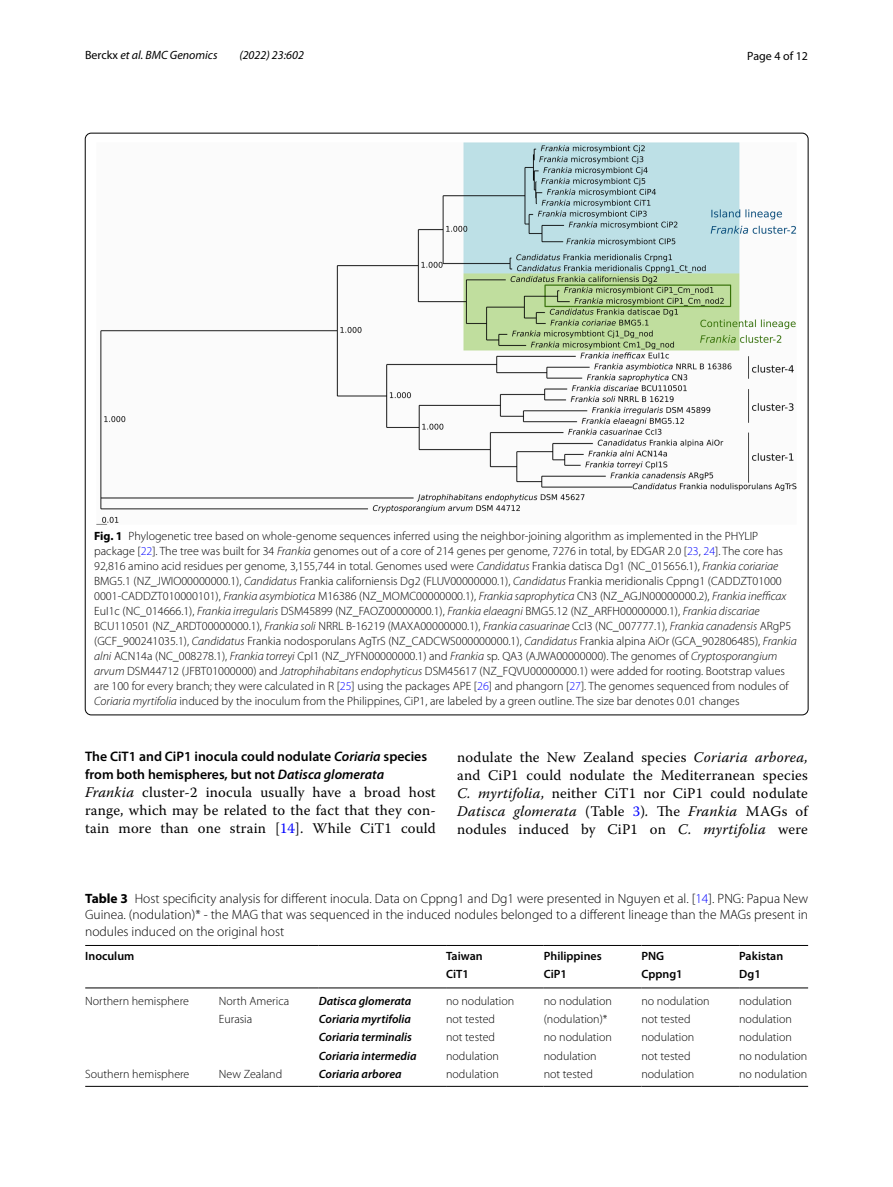
<style>
.page{position:relative;width:893px;height:1187px;background:#fff}
.page>*{position:absolute;margin:0;border:0;box-sizing:border-box;transform-origin:0 0}
.t1{font:14.7px/18px "Warnock Pro";letter-spacing:.015em;color:#000;text-align:justify}
.t2{font:600 13.8px/18px "Myriad Pro";color:#000}
.t3{font:300 13.5px/16.5px "Myriad Pro";color:#000;text-align:justify}
.t4{font:300 12px/15px "Myriad Pro";color:#000}
.t5{font:italic 600 12px "Myriad Pro";color:#000}
.t6{font:600 12px "Myriad Pro";color:#000}
.t7{font:italic 12px "Myriad Pro";color:#000}
.t8{font:12px "Myriad Pro";color:#000}
.s1{font-style:normal}
.s2{font-weight:700}
.s3{color:#00f}
.s4{font-style:italic}
</style>
<div class="page">
<img style="left:97px;top:142px;width:700px;height:382px">
<hr style="left:85px;top:945px;width:134px;height:1px;background:#000">
<hr style="left:219px;top:945px;width:100px;height:1px;background:#000">
<hr style="left:319px;top:945px;width:127px;height:1px;background:#000">
<hr style="left:85px;top:987px;width:134px;height:1px;background:#000">
<hr style="left:219px;top:987px;width:100px;height:1px;background:#000">
<hr style="left:319px;top:987px;width:127px;height:1px;background:#000">
<hr style="left:446px;top:945px;width:98px;height:1px;background:#000">
<hr style="left:544px;top:945px;width:97px;height:1px;background:#000">
<hr style="left:641px;top:945px;width:98px;height:1px;background:#000">
<hr style="left:739px;top:945px;width:69px;height:1px;background:#000">
<hr style="left:446px;top:987px;width:98px;height:1px;background:#000">
<hr style="left:544px;top:987px;width:97px;height:1px;background:#000">
<hr style="left:641px;top:987px;width:98px;height:1px;background:#000">
<hr style="left:739px;top:987px;width:69px;height:1px;background:#000">
<hr style="left:85px;top:1085px;width:134px;height:1px;background:#000">
<hr style="left:219px;top:1085px;width:100px;height:1px;background:#000">
<hr style="left:319px;top:1085px;width:127px;height:1px;background:#000">
<hr style="left:446px;top:1085px;width:98px;height:1px;background:#000">
<hr style="left:544px;top:1085px;width:97px;height:1px;background:#000">
<hr style="left:641px;top:1085px;width:98px;height:1px;background:#000">
<hr style="left:739px;top:1085px;width:69px;height:1px;background:#000">
<p class="t7" style="left:85px;top:48px;width:134px"><span class="s1">Berckx</span> et al. BMC Genomics</p>
<p class="t7" style="left:239px;top:48px;width:66px">(2022) 23:602</p>
<p class="t8" style="left:747px;top:48px;width:62px">Page 4 of 12</p>
<p class="t4" style="left:94px;top:528px;width:704px"><span class="s2">Fig. 1</span> Phylogenetic tree based on whole-genome sequences inferred using the neighbor-joining algorithm as implemented in the PHYLIP package [<span class="s3">22</span>]. The tree was built for 34 <span class="s4">Frankia</span> genomes out of a core of 214 genes per genome, 7276 in total, by EDGAR 2.0 [<span class="s3">23</span>, <span class="s3">24</span>]. The core has 92,816 amino acid residues per genome, 3,155,744 in total. Genomes used were <span class="s4">Candidatus</span> Frankia datisca Dg1 (NC_015656.1), <span class="s4">Frankia coriariae </span>BMG5.1 (NZ_JWIO00000000.1), <span class="s4">Candidatus</span> Frankia californiensis Dg2 (FLUV00000000.1), <span class="s4">Candidatus</span> Frankia meridionalis Cppng1 (CADDZT01000<br>0001-CADDZT010000101), <span class="s4">Frankia asymbiotica</span> M16386 (NZ_MOMC00000000.1), <span class="s4">Frankia saprophytica</span> CN3 (NZ_AGJN00000000.2), <span class="s4">Frankia inefficax </span>EuI1c (NC_014666.1), <span class="s4">Frankia irregularis</span> DSM45899 (NZ_FAOZ00000000.1), <span class="s4">Frankia elaeagni</span> BMG5.12 (NZ_ARFH00000000.1), <span class="s4">Frankia discariae </span>BCU110501 (NZ_ARDT00000000.1), <span class="s4">Frankia soli</span> NRRL B-16219 (MAXA00000000.1), <span class="s4">Frankia casuarinae</span> CcI3 (NC_007777.1), <span class="s4">Frankia canadensis</span> ARgP5 (GCF_900241035.1), <span class="s4">Candidatus</span> Frankia nodosporulans AgTrS (NZ_CADCWS000000000.1), <span class="s4">Candidatus</span> Frankia alpina AiOr (GCA_902806485), <span class="s4">Frankia alni</span> ACN14a (NC_008278.1), <span class="s4">Frankia torreyi</span> CpI1 (NZ_JYFN00000000.1) and <span class="s4">Frankia</span> sp. QA3 (AJWA00000000). The genomes of <span class="s4">Cryptosporangium arvum</span> DSM44712 (JFBT01000000) and <span class="s4">Jatrophihabitans endophyticus</span> DSM45617 (NZ_FQVU00000000.1) were added for rooting. Bootstrap values are 100 for every branch; they were calculated in R [<span class="s3">25</span>] using the packages APE [<span class="s3">26</span>] and phangorn [<span class="s3">27</span>]. The genomes sequenced from nodules of <span class="s4">Coriaria myrtifolia</span> induced by the inoculum from the Philippines, CiP1, are labeled by a green outline. The size bar denotes 0.01 changes</p>
<p class="t2" style="left:85px;top:747px;width:344px">The CiT1 and CiP1 inocula could nodulate <span class="s4">Coriaria</span> species from both hemispheres, but not <span class="s4">Datisca glomerata</span></p>
<p class="t1" style="left:85px;top:783px;width:352px"><span class="s4">Frankia</span> cluster-2 inocula usually have a broad host range, which may be related to the fact that they con&shy;tain more than one strain [<span class="s3">14</span>]. While CiT1 could</p>
<p class="t1" style="left:457px;top:747px;width:352px">nodulate the New Zealand species <span class="s4">Coriaria arborea, </span>and CiP1 could nodulate the Mediterranean species <span class="s4">C. myrtifolia,</span> neither CiT1 nor CiP1 could nodulate <span class="s4">Datisca glomerata</span> (Table <span class="s3">3</span>)<span class="s4">.</span> The <span class="s4">Frankia</span> MAGs of nodules induced by CiP1 on <span class="s4">C. myrtifolia</span> were</p>
<p class="t3" style="left:85px;top:889px;width:724px"><span class="s2">Table 3</span> Host specificity analysis for different inocula. Data on Cppng1 and Dg1 were presented in Nguyen et al. [<span class="s3">14</span>]. PNG: Papua New Guinea. (nodulation)* - the MAG that was sequenced in the induced nodules belonged to a different lineage than the MAGs present in nodules induced on the original host</p>
<p class="t6" style="left:85px;top:948px;width:51px">Inoculum</p>
<p class="t6" style="left:446px;top:948px;width:38px">Taiwan</p>
<p class="t6" style="left:544px;top:948px;width:59px">Philippines</p>
<p class="t6" style="left:641px;top:948px;width:24px">PNG</p>
<p class="t6" style="left:739px;top:948px;width:46px">Pakistan</p>
<p class="t6" style="left:446px;top:966px;width:24px">CiT1</p>
<p class="t6" style="left:544px;top:966px;width:25px">CiP1</p>
<p class="t6" style="left:641px;top:966px;width:43px">Cppng1</p>
<p class="t6" style="left:739px;top:966px;width:23px">Dg1</p>
<p class="t4" style="left:85px;top:993px;width:105px">Northern hemisphere</p>
<p class="t4" style="left:219px;top:993px;width:72px">North America</p>
<p class="t5" style="left:319px;top:993px;width:94px">Datisca glomerata</p>
<p class="t4" style="left:446px;top:993px;width:70px">no nodulation</p>
<p class="t4" style="left:544px;top:993px;width:70px">no nodulation</p>
<p class="t4" style="left:641px;top:993px;width:70px">no nodulation</p>
<p class="t4" style="left:739px;top:993px;width:54px">nodulation</p>
<p class="t4" style="left:219px;top:1011px;width:35px">Eurasia</p>
<p class="t5" style="left:319px;top:1011px;width:94px">Coriaria myrtifolia</p>
<p class="t4" style="left:446px;top:1011px;width:51px">not tested</p>
<p class="t4" style="left:544px;top:1011px;width:65px">(nodulation)*</p>
<p class="t4" style="left:641px;top:1011px;width:51px">not tested</p>
<p class="t4" style="left:739px;top:1011px;width:54px">nodulation</p>
<p class="t5" style="left:319px;top:1029px;width:95px">Coriaria terminalis</p>
<p class="t4" style="left:446px;top:1029px;width:51px">not tested</p>
<p class="t4" style="left:544px;top:1029px;width:70px">no nodulation</p>
<p class="t4" style="left:641px;top:1029px;width:54px">nodulation</p>
<p class="t4" style="left:739px;top:1029px;width:54px">nodulation</p>
<p class="t5" style="left:319px;top:1047px;width:99px">Coriaria intermedia</p>
<p class="t4" style="left:446px;top:1048px;width:54px">nodulation</p>
<p class="t4" style="left:544px;top:1048px;width:54px">nodulation</p>
<p class="t4" style="left:641px;top:1048px;width:51px">not tested</p>
<p class="t4" style="left:739px;top:1048px;width:70px">no nodulation</p>
<p class="t4" style="left:85px;top:1066px;width:106px">Southern hemisphere</p>
<p class="t4" style="left:219px;top:1066px;width:65px">New Zealand</p>
<p class="t5" style="left:319px;top:1065px;width:84px">Coriaria arborea</p>
<p class="t4" style="left:446px;top:1066px;width:54px">nodulation</p>
<p class="t4" style="left:544px;top:1066px;width:51px">not tested</p>
<p class="t4" style="left:641px;top:1066px;width:54px">nodulation</p>
<p class="t4" style="left:739px;top:1066px;width:70px">no nodulation</p>
</div>
